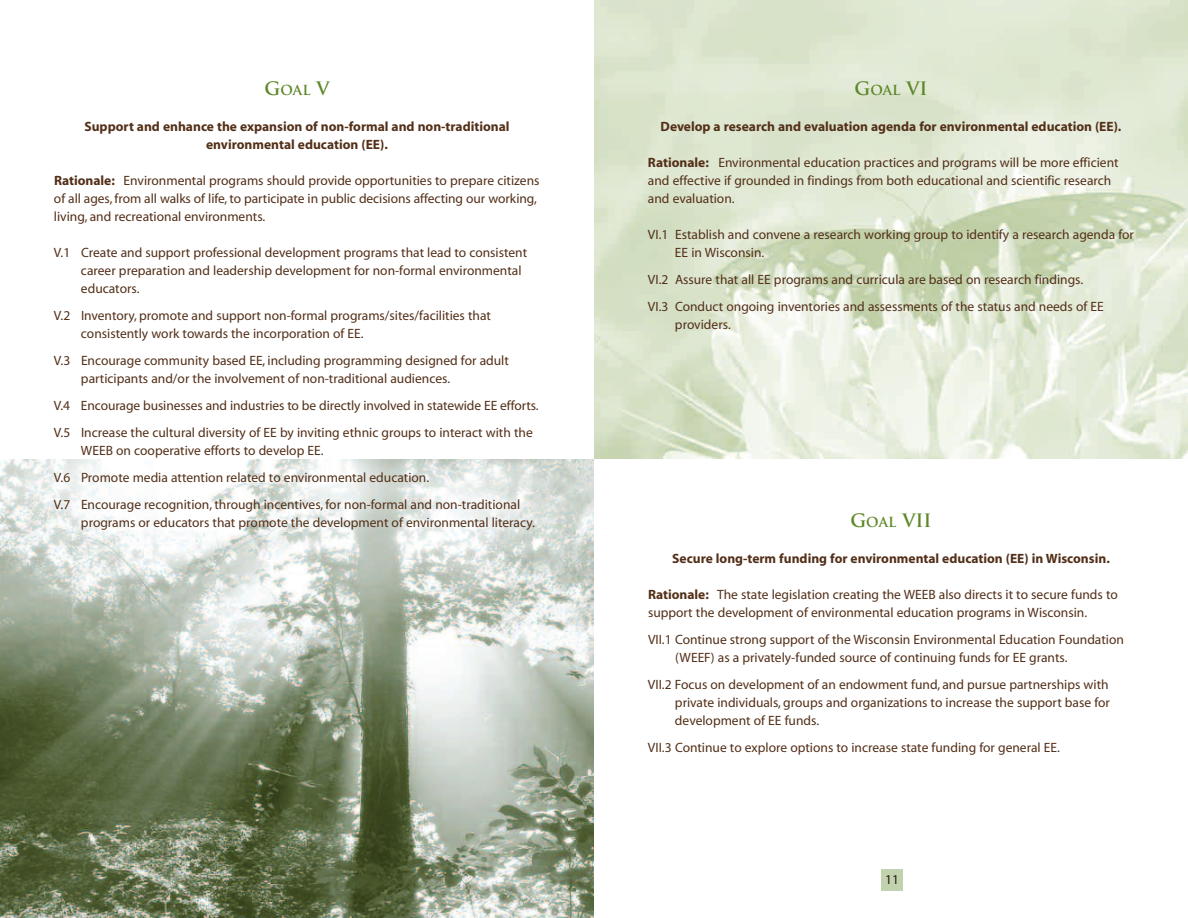
<style>
.page{position:relative;width:1188px;height:918px;background:#fff}
.page>*{position:absolute;margin:0;border:0;box-sizing:border-box;transform-origin:0 0}
.t1{font:700 18px "Trajan";color:#5c8727}
.t2{font:13.5px/18px "Myriad";color:#532f18}
.t3{font:700 13.5px/18px "Myriad";color:#532f18;text-align:center}
.t4{font:700 13.5px "Trajan";color:#5c8727}
.t5{font:13.5px "Myriad";color:#241c16}
.s1{font-size:18px}
.s2{font-weight:700}
.s3{font-size:13.5px}
</style>
<div class="page">
<img style="left:0;top:459px;width:594px;height:459px">
<img style="left:594px;top:0;width:594px;height:459px">
<div style="left:881px;top:869px;width:22px;height:22px;background:#c3d2ae"></div>
<p class="t4" style="left:264px;top:82px;width:67px"><span class="s1">G</span>OAL <span class="s1">V</span></p>
<p class="t3" style="left:84px;top:118px;width:427px">Support and enhance the expansion of non-formal and non-traditional environmental education (EE).</p>
<p class="t2" style="left:54px;top:172px;width:487px"><span class="s2">Rationale:</span> Environmental programs should provide opportunities to prepare citizens of all ages, from all walks of life, to participate in public decisions affecting our working, living, and recreational environments.</p>
<p class="t2" style="left:81px;top:244px;width:448px;text-indent:-27px">V.1 Create and support professional development programs that lead to consistent career preparation and leadership development for non-formal environmental educators.</p>
<p class="t2" style="left:81px;top:307px;width:412px;text-indent:-27px">V.2 Inventory, promote and support non-formal programs/sites/facilities that consistently work towards the incorporation of EE.</p>
<p class="t2" style="left:81px;top:352px;width:429px;text-indent:-27px">V.3 Encourage community based EE, including programming designed for adult participants and/or the involvement of non-traditional audiences.</p>
<p class="t2" style="left:54px;top:393px;width:486px;line-height:27px">V.4 Encourage businesses and industries to be directly involved in statewide EE efforts.<br>V.5 Increase the cultural diversity of EE by inviting ethnic groups to interact with the</p>
<p class="t2" style="left:54px;top:438px;width:468px;line-height:27px;text-indent:27px">WEEB on cooperative efforts to develop EE.<br>V.6 Promote media attention related to environmental education.<br>V.7 Encourage recognition, through incentives, for non-formal and non-traditional</p>
<p class="t2" style="left:81px;top:514px;width:455px">programs or educators that promote the development of environmental literacy.</p>
<p class="t1" style="left:854px;top:78px;width:75px">G<span class="s3">OAL</span> VI</p>
<p class="t3" style="left:661px;top:118px;width:462px">Develop a research and evaluation agenda for environmental education (EE).</p>
<p class="t2" style="left:648px;top:154px;width:472px"><span class="s2">Rationale:</span> Environmental education practices and programs will be more efficient and effective if grounded in findings from both educational and scientific research and evaluation.</p>
<p class="t2" style="left:675px;top:226px;width:461px;text-indent:-27px">VI.1 Establish and convene a research working group to identify a research agenda for<br>EE in Wisconsin.</p>
<p class="t2" style="left:648px;top:267px;width:457px;line-height:27px">VI.2 Assure that all EE programs and curricula are based on research findings.<br>VI.3 Conduct ongoing inventories and assessments of the status and needs of EE</p>
<p class="t2" style="left:675px;top:316px;width:57px">providers.</p>
<p class="t1" style="left:850px;top:510px;width:83px">G<span class="s3">OAL</span> VII</p>
<p class="t3" style="left:672px;top:550px;width:439px">Secure long-term funding for environmental education (EE) in Wisconsin.</p>
<p class="t2" style="left:648px;top:586px;width:471px"><span class="s2">Rationale:</span> The state legislation creating the WEEB also directs it to secure funds to support the development of environmental education programs in Wisconsin.</p>
<p class="t2" style="left:675px;top:631px;width:450px;text-indent:-27px">VII.1 Continue strong support of the Wisconsin Environmental Education Foundation (WEEF) as a privately-funded source of continuing funds for EE grants.</p>
<p class="t2" style="left:675px;top:676px;width:437px;text-align:justify;text-indent:-27px">VII.2 Focus on development of an endowment fund, and pursue partnerships with private individuals, groups and organizations to increase the support base for development of EE funds.</p>
<p class="t2" style="left:648px;top:739px;width:413px">VII.3 Continue to explore options to increase state funding for general EE.</p>
<p class="t5" style="left:885px;top:874px;width:15px">11</p>
</div>
